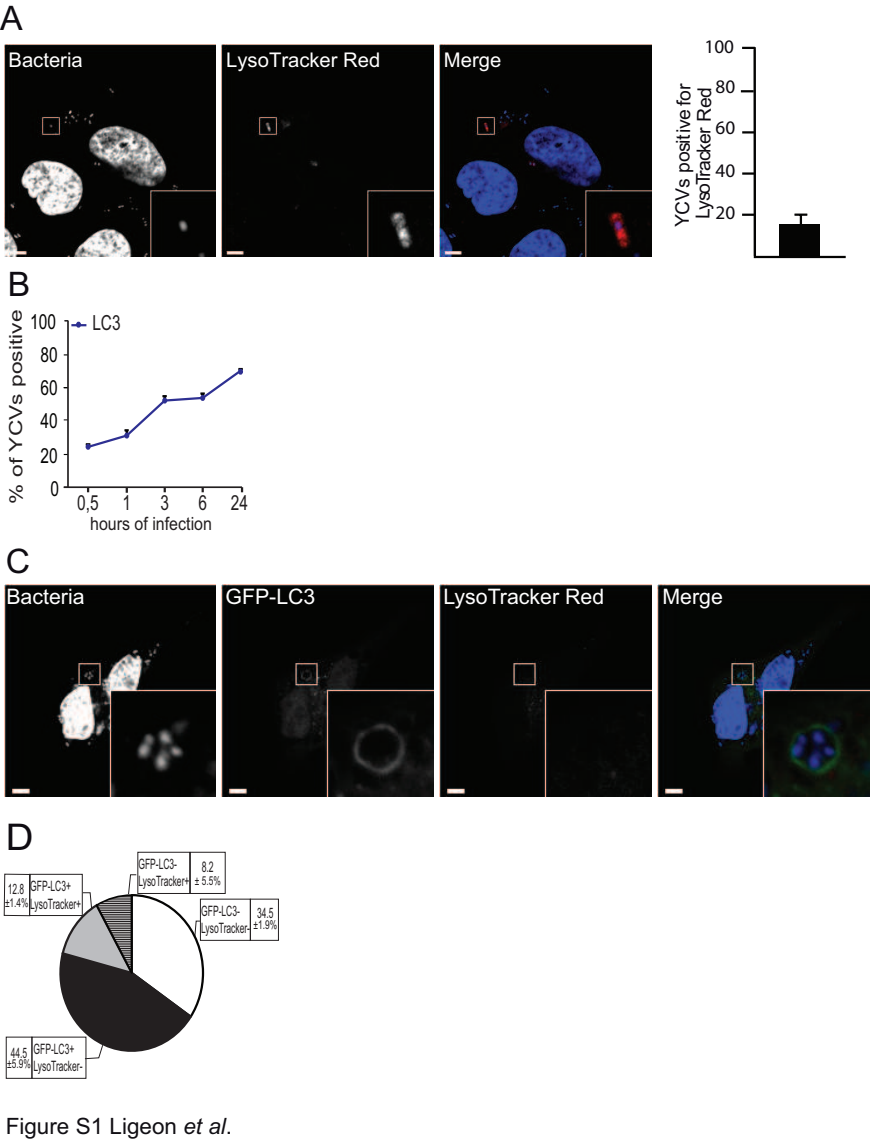
<style>
.page{position:relative;width:871px;height:1141px;background:#fff}
.page>*{position:absolute;margin:0;border:0;box-sizing:border-box;transform-origin:0 0}
.t1{font:36.68px "Arial";color:#0f0c12;scale:1.05 1}
.t2{font:33.75px "Arial";color:#0f0c12}
.t3{font:22.5px "Arial";color:#110f14}
.t4{font:21.38px "Arial";color:#fff}
.t5{font:20.7px "Arial";color:#050504;scale:.74 1}
.t6{font:20.7px "Arial";color:#231f20;scale:.74 1}
.t7{font:20.25px "Arial";color:#fff}
.t8{font:19.12px "Arial";color:#0f0c12}
.t9{font:19.12px/40.5px "Myriad Pro";color:#0f0c12;text-align:center}
.t10{font:18.22px "Arial";color:#231f20;scale:.88 1}
.t11{font:18px "Arial";letter-spacing:-.005em;color:#231f20;scale:1.27 1}
.t12{font:14.62px "Arial";color:#231f20;scale:.59 1}
.t13{font:14.4px/17.1px "Arial";color:#231f20;scale:.59 1}
.t14{font:14.4px "Arial";color:#231f20;scale:.58 1}
.t15{font:12.15px "Arial";color:#231f20;scale:.69 1}
.s1{font-size:12.15px}
.s2{font-style:italic}
</style>
<div class="page">
<img style="left:4px;top:45px;width:212px;height:211px">
<div style="left:222px;top:45px;width:212px;height:211px;background:#040403"></div>
<img style="left:440px;top:45px;width:211px;height:211px">
<div style="left:779px;top:224px;width:41px;height:33px;background:#050504"></div>
<svg style="left:794px;top:214px;width:13px;height:10px"></svg>
<hr style="left:753px;top:47px;width:3px;height:211px;background:#040403">
<svg style="left:742px;top:47px;width:11px;height:2px"></svg>
<svg style="left:741px;top:90px;width:12px;height:2px"></svg>
<svg style="left:742px;top:131px;width:12px;height:2px"></svg>
<svg style="left:742px;top:172px;width:12px;height:3px"></svg>
<svg style="left:742px;top:214px;width:12px;height:2px"></svg>
<hr style="left:755px;top:256px;width:90px;height:2px;background:#040403">
<hr style="left:67px;top:321px;width:2px;height:166px;background:#231f20">
<hr style="left:64px;top:486px;width:178px;height:2px;background:#231f20">
<svg style="left:85px;top:368px;width:158px;height:82px"></svg>
<svg style="left:64px;top:320px;width:22px;height:8px"></svg>
<img style="left:4px;top:584px;width:212px;height:212px">
<img style="left:222px;top:584px;width:212px;height:212px">
<div style="left:440px;top:584px;width:211px;height:212px;background:#040504"></div>
<img style="left:657px;top:584px;width:212px;height:212px">
<div style="left:250px;top:899px;width:29px;height:41px;border:1px solid #231f20"></div>
<div style="left:138px;top:852px;width:52px;height:42px;border:1px solid #231f20"></div>
<div style="left:190px;top:852px;width:35px;height:42px;border:1px solid #231f20"></div>
<div style="left:29px;top:874px;width:54px;height:42px;border:1px solid #231f20"></div>
<div style="left:4px;top:874px;width:27px;height:42px;border:1px solid #231f20"></div>
<div style="left:6px;top:1037px;width:26px;height:41px;border:1px solid #231f20"></div>
<svg style="left:55px;top:874px;width:150px;height:187px"></svg>
<p class="t2" style="left:0;top:5px;width:24px">A</p>
<p class="t7" style="left:8px;top:52px;width:76px">Bacteria</p>
<p class="t7" style="left:226px;top:52px;width:156px">LysoTracker Red</p>
<p class="t7" style="left:444px;top:52px;width:59px">Merge</p>
<p class="t2" style="left:8px;top:272px;width:24px">B</p>
<p class="t11" style="left:9px;top:504px;width:154px;rotate:-90deg">% of YCVs positive</p>
<p class="t5" style="left:30px;top:314px;width:36px">100</p>
<p class="t5" style="left:40px;top:347px;width:25px">80</p>
<p class="t5" style="left:41px;top:380px;width:25px">60</p>
<p class="t5" style="left:40px;top:413px;width:25px">40</p>
<p class="t5" style="left:41px;top:448px;width:25px">20</p>
<p class="t5" style="left:50px;top:480px;width:13px">0</p>
<p class="t2" style="left:6px;top:549px;width:26px">C</p>
<p class="t6" style="left:92px;top:315px;width:40px">LC3</p>
<p class="t6" style="left:77px;top:494px;width:31px">0,5</p>
<p class="t6" style="left:160px;top:494px;width:13px">3</p>
<p class="t6" style="left:198px;top:494px;width:68px">6 24</p>
<p class="t10" style="left:90px;top:517px;width:140px">hours of infection</p>
<p class="t6" style="left:122px;top:495px;width:13px">1</p>
<p class="t9" style="left:704px;top:26px;width:32px">100<br>80<br>60</p>
<p class="t9" style="left:715px;top:150px;width:21px">40</p>
<p class="t9" style="left:715px;top:192px;width:21px">20</p>
<p class="t8" style="left:674px;top:226px;width:144px;rotate:-89deg">Y C V s ro fev i t i sop</p>
<p class="t8" style="left:695px;top:218px;width:133px;rotate:-89deg">ekcar TosyL r R e d</p>
<p class="t4" style="left:6px;top:588px;width:80px">Bacteria</p>
<p class="t4" style="left:225px;top:588px;width:92px">GFP-LC3</p>
<p class="t4" style="left:443px;top:588px;width:162px">LysoTracker Red</p>
<p class="t4" style="left:662px;top:588px;width:62px">Merge</p>
<p class="t1" style="left:6px;top:823px;width:28px">D</p>
<p class="t13" style="left:30px;top:879px;width:88px">GFP-LC3+<br>LysoTracker+</p>
<p class="t14" style="left:8px;top:883px;width:29px;rotate:1deg">12.8</p>
<p class="t15" style="left:5px;top:898px;width:36px">±1.4%</p>
<p class="t13" style="left:34px;top:1042px;width:84px">GFP-LC3+<br>LysoTracker-</p>
<p class="t13" style="left:11px;top:1045px;width:30px">44.5</p>
<p class="t15" style="left:7px;top:1059px;width:36px">±5.9%</p>
<p class="t13" style="left:138px;top:857px;width:141px">GFP-LC3-<br>LysoTracker+ <span class="s1">± 5.5%</span></p>
<p class="t12" style="left:202px;top:861px;width:22px">8.2</p>
<p class="t13" style="left:201px;top:904px;width:84px">GFP-LC3-<br>LysoTracker-</p>
<p class="t13" style="left:257px;top:906px;width:30px">34.5</p>
<p class="t15" style="left:253px;top:920px;width:36px">±1.9%</p>
<p class="t3" style="left:6px;top:1117px;width:228px">Figure S1 Ligeon <span class="s2">et al</span>.</p>
</div>
